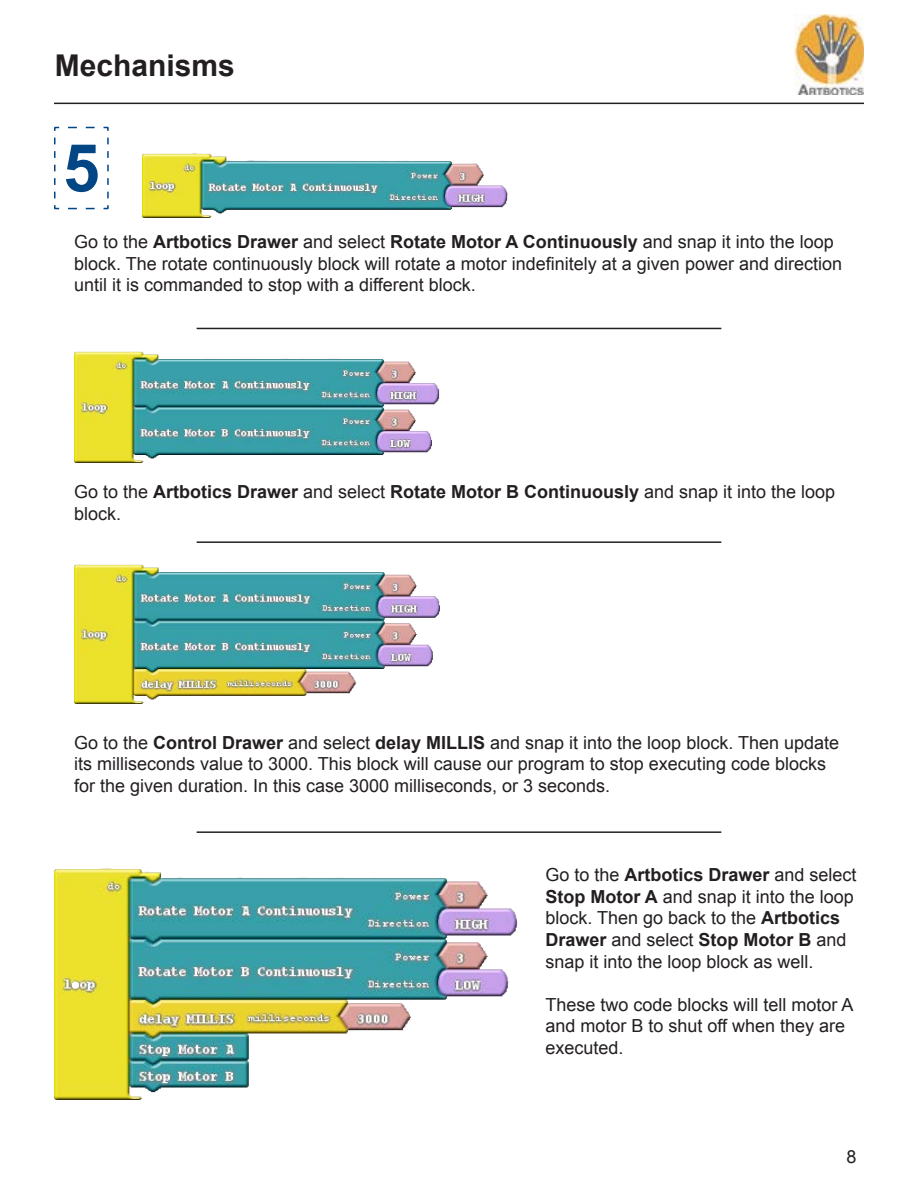
<style>
.page{position:relative;width:918px;height:1188px;background:#fff}
.page>*{position:absolute;margin:0;border:0;box-sizing:border-box;transform-origin:0 0}
.Step_Number{font:700 66px "Arial";color:#034685}
.t1{font:700 30px "Arial";color:#231f20}
.General_Paragraph_le{font:18px/21.6px "Arial";color:#231f20}
.s1{font-weight:700}
</style>
<div class="page">
<hr style="left:54px;top:103px;width:810px;height:1px;background:#231f20">
<img style="left:794px;top:14px;width:70px;height:81px">
<svg style="left:54px;top:126px;width:55px;height:84px"></svg>
<img style="left:142px;top:154px;width:366px;height:64px">
<img style="left:74px;top:351px;width:366px;height:112px">
<img style="left:75px;top:565px;width:365px;height:138px">
<hr style="left:197px;top:328px;width:524px;height:1px;background:#231f20">
<hr style="left:197px;top:541px;width:524px;height:2px;background:#231f20">
<img style="left:54px;top:868px;width:463px;height:232px">
<hr style="left:197px;top:831px;width:524px;height:2px;background:#231f20">
<p class="t1" style="left:55px;top:45px;width:182px">Mechanisms</p>
<p class="Step_Number" style="left:63px;top:124px;width:38px">5</p>
<p class="General_Paragraph_le" style="left:74px;top:231px;width:770px">Go to the <span class="s1">Artbotics Drawer</span> and select <span class="s1">Rotate Motor A Continuously</span> and snap it into the loop block. The rotate continuously block will rotate a motor indefinitely at a given power and direction until it is commanded to stop with a different block.</p>
<p class="General_Paragraph_le" style="left:74px;top:481px;width:763px">Go to the <span class="s1">Artbotics Drawer</span> and select <span class="s1">Rotate Motor B Continuously</span> and snap it into the loop block.</p>
<p class="General_Paragraph_le" style="left:74px;top:732px;width:767px">Go to the <span class="s1">Control Drawer</span> and select <span class="s1">delay MILLIS</span> and snap it into the loop block. Then update its milliseconds value to 3000. This block will cause our program to stop executing code blocks for the given duration. In this case 3000 milliseconds, or 3 seconds.</p>
<p class="General_Paragraph_le" style="left:545px;top:864px;width:313px">Go to the <span class="s1">Artbotics Drawer</span> and select <span class="s1">Stop Motor A</span> and snap it into the loop block. Then go back to the <span class="s1">Artbotics Drawer</span> and select <span class="s1">Stop Motor B</span> and snap it into the loop block as well.</p>
<p class="General_Paragraph_le" style="left:545px;top:994px;width:310px">These two code blocks will tell motor A and motor B to shut off when they are executed.</p>
<p class="General_Paragraph_le" style="left:846px;top:1146px;width:12px">8</p>
</div>
